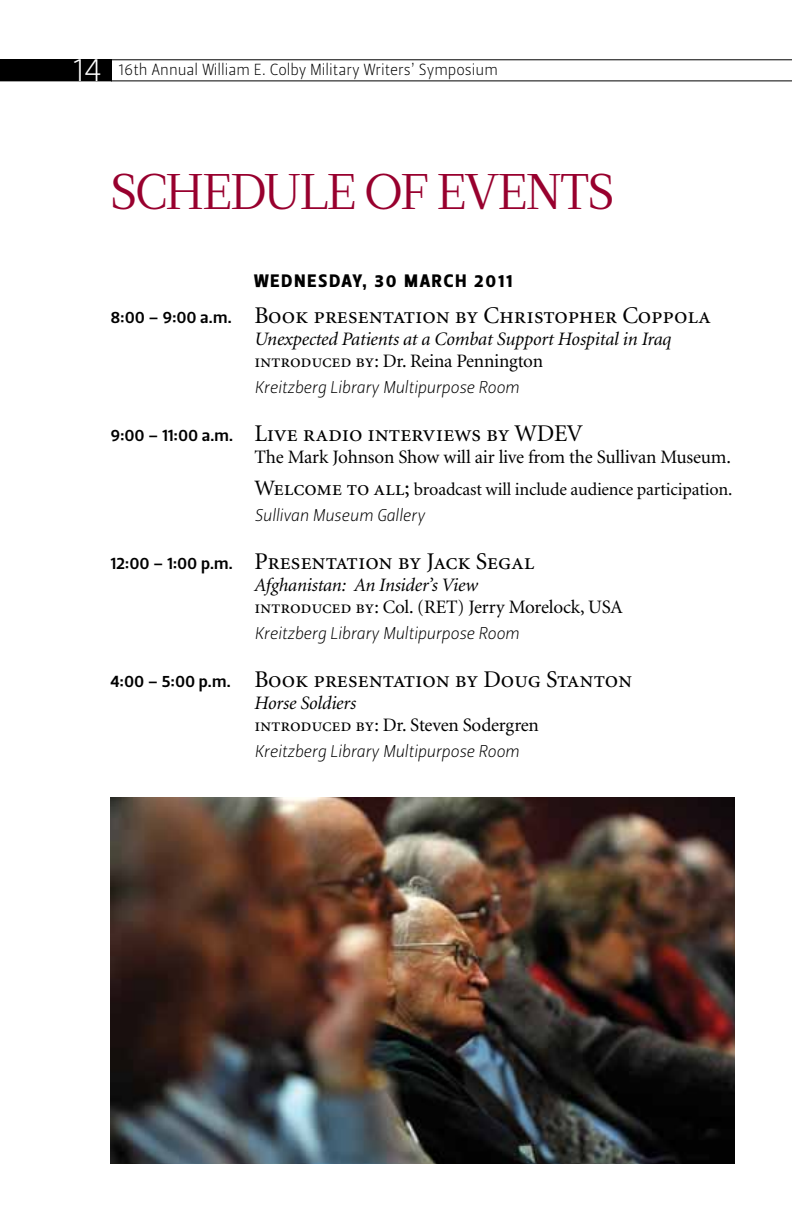
<style>
.page{position:relative;width:792px;height:1224px;background:#fff}
.page>*{position:absolute;margin:0;border:0;box-sizing:border-box;transform-origin:0 0}
.t1{font:50px "Leitura Roman 1";letter-spacing:-.04em;color:#98002e}
.t2{font:33px "Leitura Sans Grot 1";color:#fff}
.t3{font:24px "Minion Regular SC";letter-spacing:-.01em;color:#000}
.t4{font:italic 19px/22px "Minion";letter-spacing:-.01em;color:#000}
.t5{font:19px/22px "Minion";letter-spacing:-.01em;color:#000}
.t6{font:18px "Minion";letter-spacing:-.01em;color:#000}
.t7{font:18px "Leitura Sans Grot 4";letter-spacing:.105em;color:#000}
.t8{font:17px "Leitura Sans Italic 1";letter-spacing:-.01em;color:#000}
.t9{font:16px "Leitura Sans Grot 1";color:#000}
.s1{font-family:"Leitura Sans Grot 3";font-size:17px}
.s2{font-family:"Minion Regular SC";font-style:normal}
.s3{font-style:normal}
.s4{font-family:"Minion Regular SC";font-size:22px}
.s5{font-style:italic}
.s6{font-family:"Minion Regular SC"}
</style>
<div class="page">
<img style="left:110px;top:798px;width:624px;height:366px">
<div style="left:0;top:60px;width:112px;height:21px;background:#000"></div>
<h2 class="t2" style="left:73px;top:51px;width:31px">14</h2>
<p class="t9" style="left:119px;top:61px;width:381px">16th Annual William E. Colby Military Writers’ Symposium</p>
<h1 class="t1" style="left:110px;top:162px;width:506px">SCHEDULE OF EVENTS</h1>
<p class="t7" style="left:110px;top:271px;width:41px">W</p>
<p class="t7" style="left:270px;top:271px;width:60px">EDNESDAY</p>
<p class="t7" style="left:362px;top:271px;width:152px">, 30 MARCH 2011</p>
<p class="t3" style="left:110px;top:304px;width:602px"><span class="s1">8:00 – 9:00 a.m.</span> Book presentation by Christopher Coppola</p>
<p class="t4" style="left:254px;top:329px;width:419px">Unexpected Patients at a Combat Support Hospital in Iraq <span class="s2">introduced by:</span> <span class="s3">Dr. Reina Pennington</span></p>
<p class="t8" style="left:254px;top:378px;width:267px">Kreitzberg Library Multipurpose Room</p>
<p class="t3" style="left:110px;top:422px;width:474px"><span class="s1">9:00 – 11:00 a.m.</span> Live radio interviews by WDEV</p>
<p class="t5" style="left:254px;top:447px;width:478px">The Mark Johnson Show will air live from the Sullivan Museum.</p>
<p class="t6" style="left:254px;top:481px;width:480px"><span class="s4">Welcome to all;</span> broadcast will include audience participation.</p>
<p class="t8" style="left:254px;top:506px;width:172px">Sullivan Museum Gallery</p>
<p class="t3" style="left:110px;top:550px;width:426px"><span class="s1">12:00 – 1:00 p.m.</span> Presentation by Jack Segal</p>
<p class="t4" style="left:254px;top:575px;width:370px">Afghanistan: An Insider’s View<br><span class="s2">introduced by:</span> <span class="s3">Col. (RET) Jerry Morelock, USA</span></p>
<p class="t8" style="left:254px;top:624px;width:267px">Kreitzberg Library Multipurpose Room</p>
<p class="t3" style="left:110px;top:668px;width:523px"><span class="s1">4:00 – 5:00 p.m.</span> Book presentation by Doug Stanton</p>
<p class="t5" style="left:254px;top:693px;width:286px"><span class="s5">Horse Soldiers<br></span><span class="s6">introduced by:</span> Dr. Steven Sodergren</p>
<p class="t8" style="left:254px;top:742px;width:267px">Kreitzberg Library Multipurpose Room</p>
</div>
